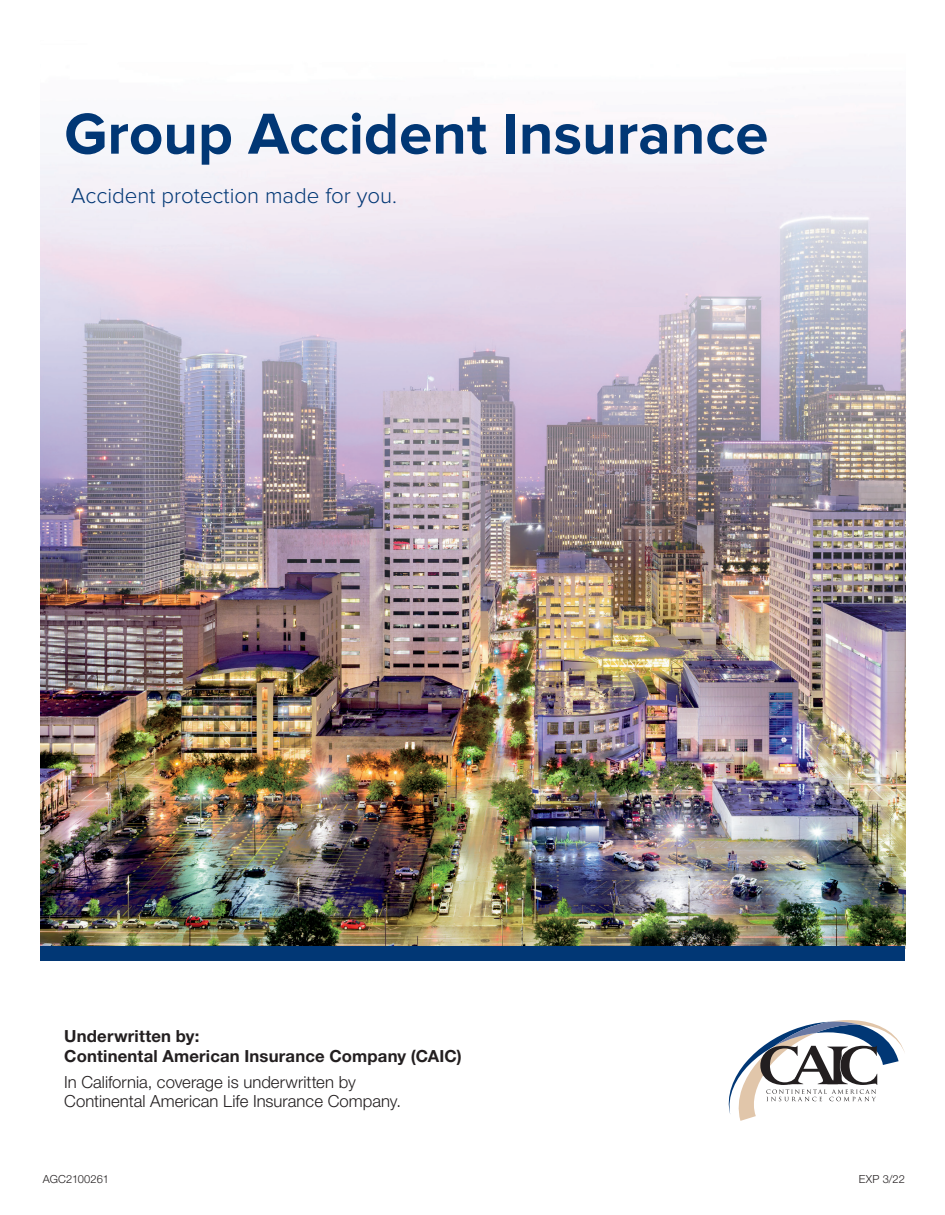
<style>
.page{position:relative;width:945px;height:1215px;background:#fff}
.page>*{position:absolute;margin:0;border:0;box-sizing:border-box;transform-origin:0 0}
.t1{font:700 59.85px "Proxima Nova";color:#013775}
.t2{font:300 22.35px "Proxima Nova";color:#013775}
.t3{font:300 16.65px/19.5px "Helvetica Neue CELT";color:#231f20}
.t4{font:700 16.65px/19.5px "Helvetica Neue CELT";letter-spacing:.01em;color:#231f20}
.t5{font:300 11.1px "Helvetica Neue CELT";letter-spacing:.005em;color:#231f20}
</style>
<div class="page">
<img style="left:40px;top:113px;width:865px;height:834px">
<div style="left:40px;top:947px;width:865px;height:14px;background:#013775"></div>
<svg style="left:729px;top:1020px;width:176px;height:101px"></svg>
<h1 class="t1" style="left:64px;top:99px;width:706px">Group Accident Insurance</h1>
<h2 class="t2" style="left:71px;top:183px;width:328px">Accident protection made for you.</h2>
<p class="t4" style="left:64px;top:1027px;width:399px">Underwritten by:<br>Continental American Insurance Company (CAIC)</p>
<p class="t3" style="left:64px;top:1072px;width:338px">In California, coverage is underwritten by<br>Continental American Life Insurance Company.</p>
<p class="t5" style="left:43px;top:1172px;width:68px">AGC2100261</p>
<p class="t5" style="left:859px;top:1172px;width:48px">EXP 3/22</p>
</div>
